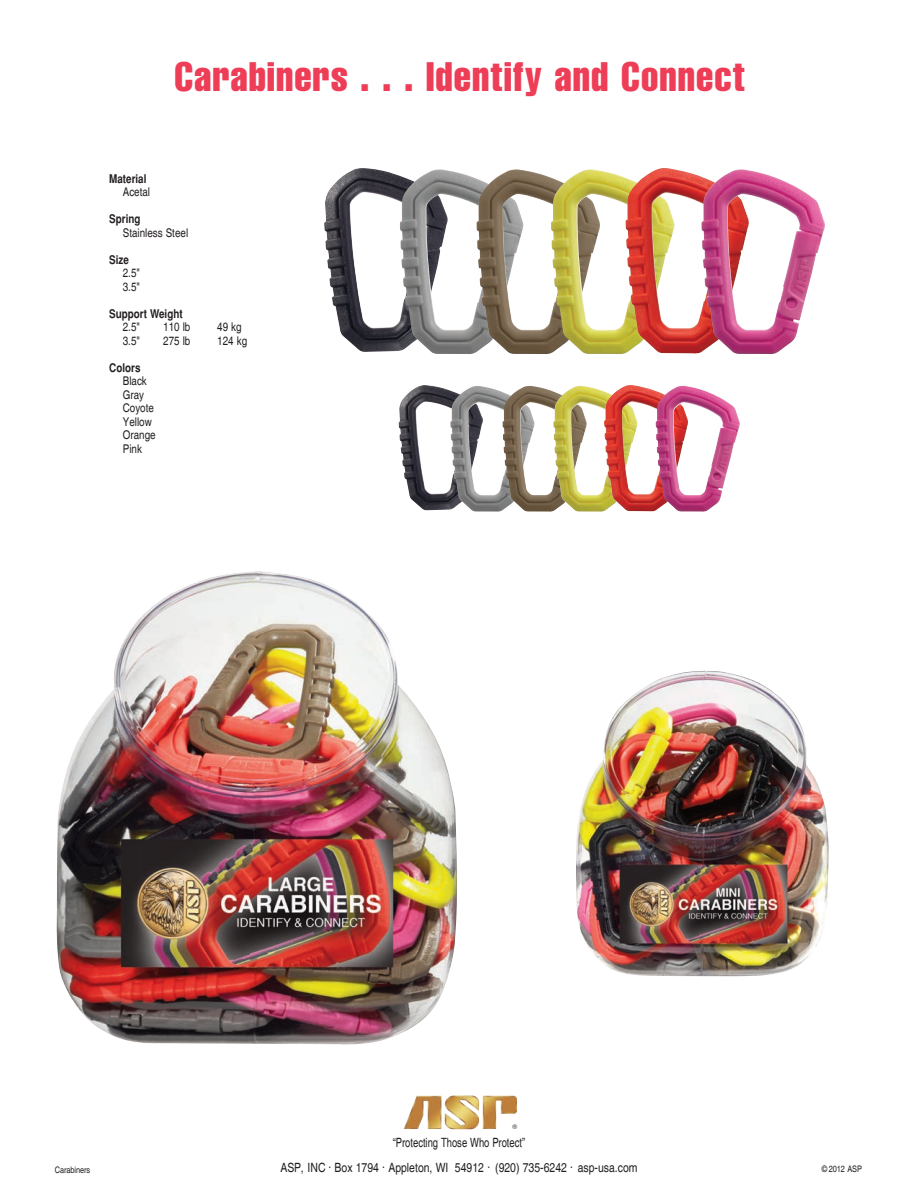
<style>
.page{position:relative;width:918px;height:1188px;background:#fff}
.page>*{position:absolute;margin:0;border:0;box-sizing:border-box;transform-origin:0 0}
.t1{font:extra-condensed 40.5px "Helvetica";letter-spacing:.03em;color:#ee3d56}
.t2{font:condensed 12.75px "Helvetica";color:#231f20}
.t3{font:condensed 12.75px "Helvetica";color:#231f20;scale:.9 1}
.t4{font:condensed 12px/13.5px "Helvetica";color:#231f20}
.t5{font:700 condensed 12px "Helvetica";color:#231f20}
.t6{font:condensed 9px "Helvetica";letter-spacing:-.01em;color:#231f20}
.t7{font:6.3px "Helvetica";color:#231f20}
</style>
<div class="page">
<img style="left:324px;top:168px;width:76px;height:184px">
<img style="left:400px;top:169px;width:76px;height:185px">
<img style="left:476px;top:169px;width:75px;height:185px">
<img style="left:551px;top:169px;width:74px;height:185px">
<img style="left:625px;top:168px;width:76px;height:186px">
<img style="left:701px;top:169px;width:124px;height:185px">
<img style="left:57px;top:571px;width:400px;height:474px">
<img style="left:576px;top:670px;width:253px;height:306px">
<img style="left:399px;top:385px;width:51px;height:125px">
<img style="left:450px;top:386px;width:53px;height:126px">
<img style="left:503px;top:386px;width:50px;height:126px">
<img style="left:553px;top:386px;width:84px;height:126px">
<img style="left:604px;top:385px;width:52px;height:126px">
<img style="left:656px;top:386px;width:84px;height:126px">
<img style="left:404px;top:1095px;width:113px;height:34px">
<h1 class="t1" style="left:175px;top:62px;width:572px">Carabiners . . . Identify and Connect</h1>
<p class="t5" style="left:109px;top:171px;width:39px">Material</p>
<p class="t4" style="left:123px;top:185px;width:29px">Acetal</p>
<p class="t5" style="left:109px;top:212px;width:33px">Spring</p>
<p class="t4" style="left:123px;top:226px;width:67px">Stainless Steel</p>
<p class="t5" style="left:109px;top:252px;width:21px">Size</p>
<p class="t4" style="left:123px;top:266px;width:19px">2.5"<br>3.5"</p>
<p class="t5" style="left:109px;top:306px;width:75px">Support Weight</p>
<p class="t4" style="left:123px;top:320px;width:19px">2.5"</p>
<p class="t4" style="left:163px;top:320px;width:29px">110 lb</p>
<p class="t4" style="left:217px;top:320px;width:26px">49 kg</p>
<p class="t4" style="left:123px;top:334px;width:19px">3.5"</p>
<p class="t4" style="left:163px;top:334px;width:29px">275 lb</p>
<p class="t4" style="left:217px;top:334px;width:31px">124 kg</p>
<p class="t5" style="left:109px;top:360px;width:33px">Colors</p>
<p class="t4" style="left:123px;top:374px;width:34px">Black<br>Gray<br>Coyote<br>Yellow<br>Orange<br>Pink</p>
<p class="t7" style="left:513px;top:1125px;width:6px">®</p>
<p class="t3" style="left:393px;top:1135px;width:149px">“Protecting Those Who Protect”</p>
<p class="t2" style="left:280px;top:1160px;width:359px">ASP, INC . Box 1794 . Appleton, WI 54912 . (920) 735-6242 . asp-usa.com</p>
<p class="t6" style="left:55px;top:1164px;width:37px">Carabiners</p>
<p class="t6" style="left:822px;top:1164px;width:42px">© 2012 ASP</p>
</div>
